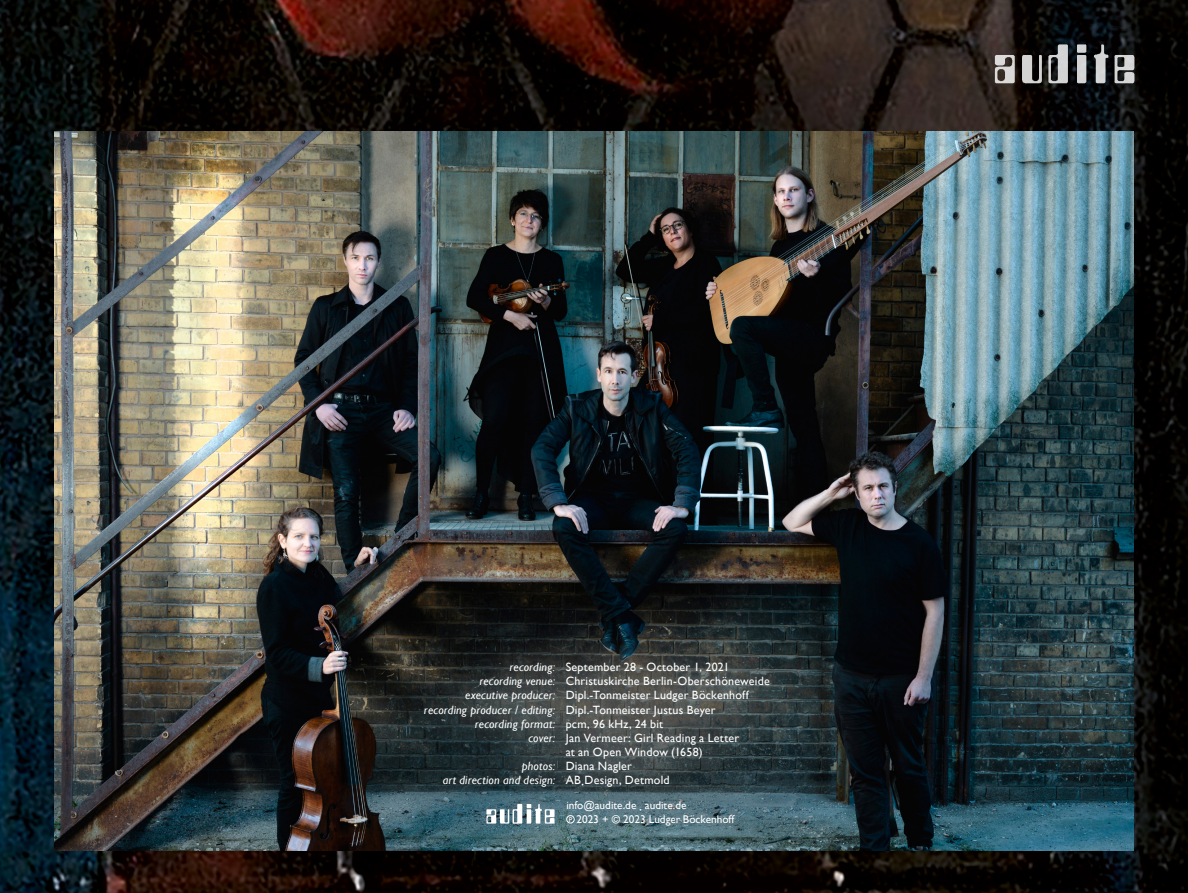
<style>
.page{position:relative;width:1188px;height:893px;background:#fff}
.page>*{position:absolute;margin:0;border:0;box-sizing:border-box;transform-origin:0 0}
.t1{font:12px "Gill Sans";letter-spacing:.02em;color:#fff}
.t2{font:italic 12px "Gill Sans";letter-spacing:.015em;color:#fff}
.t3{font:11.25px/14px "Gill Sans";color:#fff}
.s1{font-style:italic}
.s2{font-style:normal}
.s3{font-size:6.9px}
</style>
<div class="page">
<img style="left:0;top:0;width:1188px;height:893px">
<img style="left:54px;top:132px;width:1080px;height:718px">
<svg style="left:389px;top:620px;width:420px;height:212px;background:#32464c"></svg>
<svg style="left:393px;top:626px;width:409px;height:196px;background:#364144"></svg>
<img style="left:485px;top:796px;width:71px;height:31px">
<div style="left:566px;top:815px;width:9px;height:8px;border:1px solid #fff;border-radius:50%"></div>
<img style="left:992px;top:27px;width:144px;height:72px">
<p class="t1" style="left:509px;top:660px;width:221px"><span class="s1">recording:</span> September 28 - October 1, 2021</p>
<p class="t1" style="left:479px;top:674px;width:292px"><span class="s1">recording venue:</span> Christuskirche Berlin-Oberschöneweide</p>
<p class="t1" style="left:465px;top:688px;width:285px"><span class="s1">executive producer:</span> Dipl.-Tonmeister Ludger Böckenhoff</p>
<p class="t1" style="left:424px;top:702px;width:293px"><span class="s1">recording producer / editing:</span> Dipl.-Tonmeister Justus Beyer</p>
<p class="t2" style="left:475px;top:716px;width:190px">recording format: <span class="s2">pcm, 96 kHz, 24 bit</span></p>
<p class="t1" style="left:528px;top:730px;width:212px"><span class="s1">cover:</span> Jan Vermeer: Girl Reading a Letter</p>
<p class="t1" style="left:566px;top:744px;width:139px">at an Open Window (1658)</p>
<p class="t1" style="left:522px;top:759px;width:112px"><span class="s1">photos:</span> Diana Nagler</p>
<p class="t2" style="left:443px;top:773px;width:229px">art direction and design: <span class="s2">AB</span><sub>•</sub><span class="s2">Design, Detmold</span></p>
<p class="t3" style="left:566px;top:798px;width:170px">info@audite.de <sub>•</sub> audite.de<br><span class="s3">P</span> 2023 + © 2023 Ludger Böckenhoff</p>
</div>
